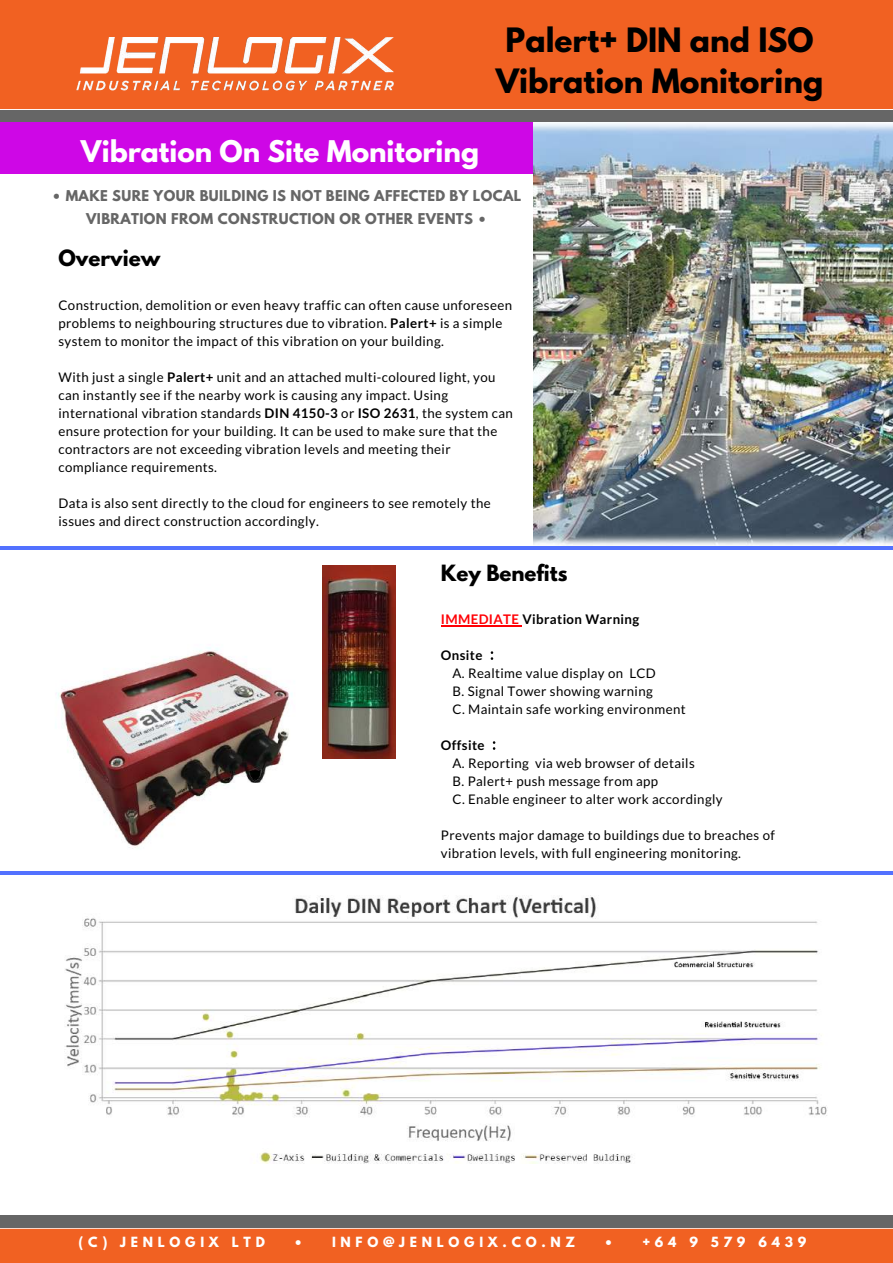
<style>
.page{position:relative;width:893px;height:1263px;background:#fff}
.page>*{position:absolute;margin:0;border:0;box-sizing:border-box;transform-origin:0 0}
.t1{font:700 29.7px/41.5px "League Spartan";color:#000;text-align:center}
.t2{font:700 26.4px "League Spartan";color:#fff}
.t3{font:700 19.8px "League Spartan";color:#000}
.t4{font:13.2px/18px "Lato";letter-spacing:.03em;color:#000}
.t5{font:700 13.2px/23.5px "League Spartan";letter-spacing:.03em;color:#666;text-align:center}
.t6{font:700 13.2px "Lato";letter-spacing:.03em;color:#000}
.t7{font:700 12.45px "League Spartan";letter-spacing:.38em;color:#fff}
.s1{font-weight:700}
.s2{color:#ff0005}
.s3{font-family:"Nanum Gothic"}
</style>
<div class="page">
<div style="left:0;top:0;width:892px;height:1262px;background:#f16122"></div>
<div style="left:0;top:109px;width:892px;height:1120px;background:#fff"></div>
<div style="left:0;top:1215px;width:892px;height:13px;background:#666"></div>
<div style="left:0;top:110px;width:892px;height:12px;background:#666"></div>
<div style="left:0;top:123px;width:572px;height:51px;background:#ce07e6"></div>
<svg style="left:441px;top:625px;width:81px;height:1px"></svg>
<img style="left:76px;top:37px;width:318px;height:54px">
<hr style="left:0;top:871px;width:892px;height:4px;background:#5271ff">
<img style="left:533px;top:123px;width:359px;height:423px">
<hr style="left:0;top:546px;width:892px;height:4px;background:#5271ff">
<img style="left:19px;top:633px;width:304px;height:229px">
<img style="left:323px;top:565px;width:73px;height:194px">
<img style="left:58px;top:889px;width:773px;height:274px">
<h1 class="t1" style="left:496px;top:23px;width:329px">Palert+ DIN and ISO<br>Vibration Monitoring</h1>
<h2 class="t2" style="left:81px;top:138px;width:399px">Vibration On Site Monitoring</h2>
<p class="t5" style="left:52px;top:185px;width:471px">• MAKE SURE YOUR BUILDING IS NOT BEING AFFECTED BY LOCAL<br>VIBRATION FROM CONSTRUCTION OR OTHER EVENTS •</p>
<h3 class="t3" style="left:58px;top:249px;width:103px">Overview</h3>
<p class="t4" style="left:58px;top:296px;width:455px">Construction, demolition or even heavy traffic can often cause unforeseen problems to neighbouring structures due to vibration. <span class="s1">Palert+</span> is a simple system to monitor the impact of this vibration on your building.</p>
<p class="t4" style="left:58px;top:368px;width:456px">With just a single <span class="s1">Palert+</span> unit and an attached multi-coloured light, you can instantly see if the nearby work is causing any impact. Using international vibration standards <span class="s1">DIN 4150-3</span> or <span class="s1">ISO 2631</span>, the system can ensure protection for your building. It can be used to make sure that the contractors are not exceeding vibration levels and meeting their compliance requirements.</p>
<p class="t4" style="left:58px;top:494px;width:434px">Data is also sent directly to the cloud for engineers to see remotely the issues and direct construction accordingly.</p>
<h3 class="t3" style="left:441px;top:563px;width:128px">Key Benefits</h3>
<p class="t6" style="left:441px;top:611px;width:200px"><span class="s2">IMMEDIATE</span> Vibration Warning</p>
<p class="t4" style="left:452px;top:646px;width:234px;text-indent:-12px"><span class="s1">Onsite</span> <span class="s3">：<br></span>A. Realtime value display on LCD<br>B. Signal Tower showing warning<br>C. Maintain safe working environment</p>
<p class="t4" style="left:452px;top:736px;width:271px;text-indent:-12px"><span class="s1">Offsite</span> <span class="s3">：<br></span>A. Reporting via web browser of details<br>B. Palert+ push message from app<br>C. Enable engineer to alter work accordingly</p>
<p class="t4" style="left:441px;top:826px;width:335px">Prevents major damage to buildings due to breaches of vibration levels, with full engineering monitoring.</p>
<p class="t7" style="left:79px;top:1235px;width:188px">(C) JENLOGIX LTD</p>
<p class="t7" style="left:294px;top:1235px;width:283px">• INFO@JENLOGIX.CO.NZ</p>
<p class="t7" style="left:604px;top:1235px;width:203px">• +64 9 579 6439</p>
</div>
